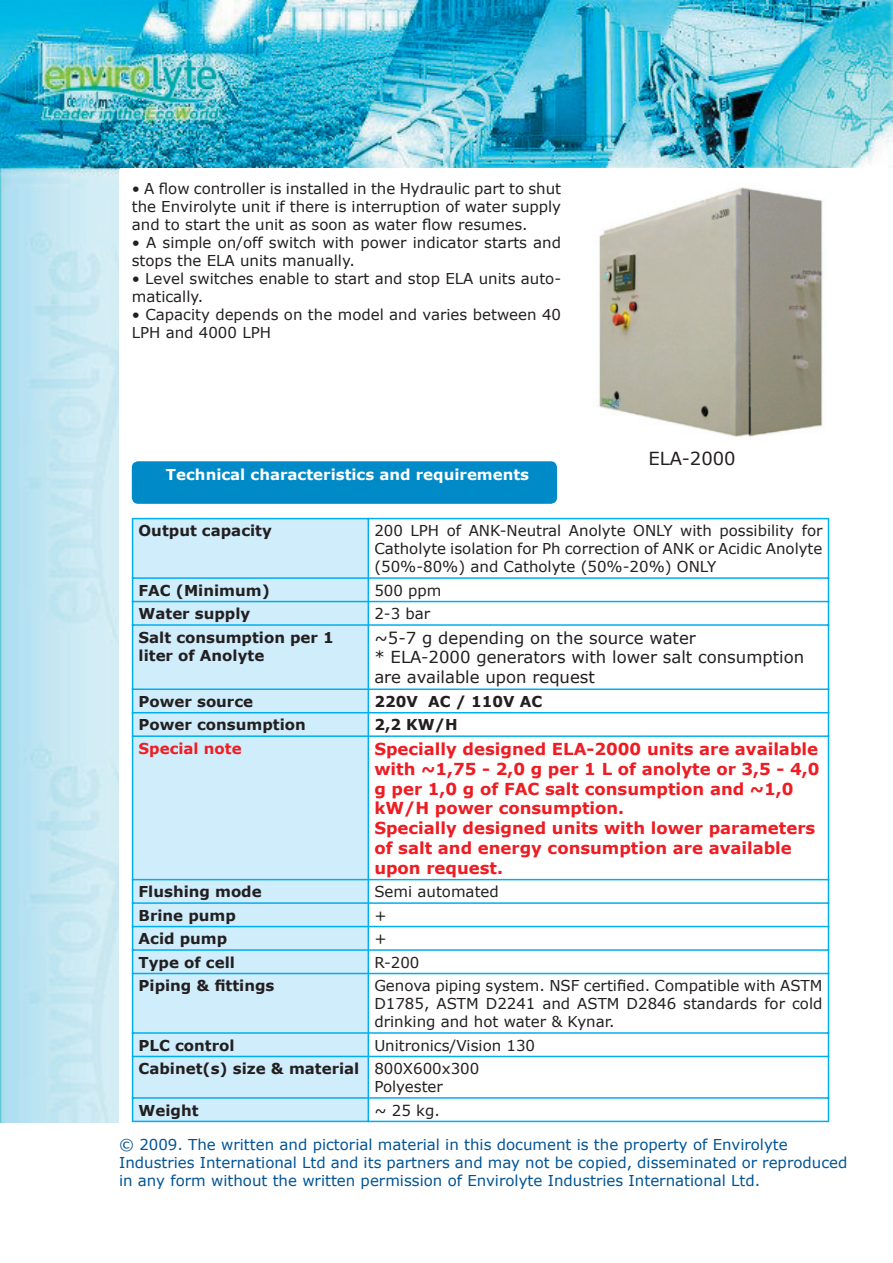
<style>
.page{position:relative;width:893px;height:1263px;background:#fff}
.page>*{position:absolute;margin:0;border:0;box-sizing:border-box;transform-origin:0 0}
.t1{font:18px "Verdana";color:#231f20}
.t2{font:700 16.5px/19.8px "Verdana";color:#ee1d23}
.t3{font:16.5px/19.8px "Verdana";color:#231f20}
.t4{font:15px/18px "Verdana";color:#231f20}
.t5{font:15px/18px "Verdana";color:#005495}
.t6{font:700 15px/18px "Verdana";color:#231f20}
.t7{font:700 15px "Verdana";color:#fff}
.t8{font:700 15px "Verdana";color:#ee1d23}
.s1{font-weight:700}
</style>
<div class="page">
<img style="left:0;top:0;width:893px;height:1122px">
<div style="left:119px;top:169px;width:115px;height:957px;background:#fff"></div>
<div style="left:120px;top:169px;width:773px;height:34px;background:#fff"></div>
<img style="left:593px;top:187px;width:236px;height:252px">
<div style="left:133px;top:519px;width:235px;height:602px;background:#cfedfb"></div>
<div style="left:133px;top:736px;width:235px;height:144px;background:#cfedfb"></div>
<hr style="left:132px;top:518px;width:236px;height:1px;background:#00aeef">
<hr style="left:132px;top:519px;width:1px;height:58px;background:#00aeef">
<hr style="left:369px;top:518px;width:460px;height:1px;background:#00aeef">
<hr style="left:368px;top:518px;width:1px;height:59px;background:#00aeef">
<hr style="left:828px;top:519px;width:1px;height:58px;background:#00aeef">
<hr style="left:132px;top:577px;width:237px;height:2px;background:#00aeef">
<hr style="left:369px;top:577px;width:460px;height:2px;background:#00aeef">
<hr style="left:132px;top:601px;width:237px;height:1px;background:#00aeef">
<hr style="left:369px;top:601px;width:460px;height:1px;background:#00aeef">
<svg style="left:368px;top:579px;width:1px;height:45px"></svg>
<hr style="left:132px;top:624px;width:237px;height:2px;background:#00aeef">
<svg style="left:132px;top:579px;width:1px;height:45px"></svg>
<hr style="left:132px;top:626px;width:1px;height:62px;background:#00aeef">
<hr style="left:369px;top:624px;width:460px;height:2px;background:#00aeef">
<svg style="left:828px;top:579px;width:1px;height:45px"></svg>
<hr style="left:368px;top:626px;width:1px;height:62px;background:#00aeef">
<hr style="left:828px;top:626px;width:1px;height:62px;background:#00aeef">
<hr style="left:132px;top:688px;width:237px;height:2px;background:#00aeef">
<hr style="left:369px;top:688px;width:460px;height:2px;background:#00aeef">
<hr style="left:132px;top:712px;width:237px;height:1px;background:#00aeef">
<hr style="left:369px;top:712px;width:460px;height:1px;background:#00aeef">
<svg style="left:368px;top:690px;width:1px;height:45px"></svg>
<hr style="left:132px;top:735px;width:237px;height:2px;background:#00aeef">
<svg style="left:132px;top:690px;width:1px;height:45px"></svg>
<hr style="left:132px;top:737px;width:1px;height:142px;background:#00aeef">
<hr style="left:369px;top:735px;width:460px;height:2px;background:#00aeef">
<svg style="left:828px;top:690px;width:1px;height:45px"></svg>
<hr style="left:368px;top:737px;width:1px;height:142px;background:#00aeef">
<hr style="left:828px;top:737px;width:1px;height:142px;background:#00aeef">
<hr style="left:132px;top:879px;width:237px;height:1px;background:#00aeef">
<hr style="left:369px;top:879px;width:460px;height:1px;background:#00aeef">
<hr style="left:132px;top:902px;width:237px;height:2px;background:#00aeef">
<hr style="left:369px;top:902px;width:460px;height:2px;background:#00aeef">
<hr style="left:132px;top:926px;width:237px;height:1px;background:#00aeef">
<hr style="left:369px;top:926px;width:460px;height:1px;background:#00aeef">
<hr style="left:132px;top:949px;width:237px;height:2px;background:#00aeef">
<hr style="left:369px;top:949px;width:460px;height:2px;background:#00aeef">
<svg style="left:368px;top:880px;width:1px;height:93px"></svg>
<hr style="left:132px;top:973px;width:237px;height:1px;background:#00aeef">
<svg style="left:132px;top:880px;width:1px;height:93px"></svg>
<hr style="left:132px;top:974px;width:1px;height:58px;background:#00aeef">
<hr style="left:369px;top:973px;width:460px;height:1px;background:#00aeef">
<svg style="left:828px;top:880px;width:1px;height:93px"></svg>
<hr style="left:368px;top:974px;width:1px;height:58px;background:#00aeef">
<hr style="left:828px;top:974px;width:1px;height:58px;background:#00aeef">
<hr style="left:132px;top:1032px;width:237px;height:2px;background:#00aeef">
<hr style="left:369px;top:1032px;width:460px;height:2px;background:#00aeef">
<svg style="left:368px;top:1034px;width:1px;height:22px"></svg>
<hr style="left:132px;top:1056px;width:237px;height:1px;background:#00aeef">
<svg style="left:132px;top:1034px;width:1px;height:22px"></svg>
<hr style="left:132px;top:1057px;width:1px;height:40px;background:#00aeef">
<hr style="left:369px;top:1056px;width:460px;height:1px;background:#00aeef">
<svg style="left:828px;top:1034px;width:1px;height:22px"></svg>
<hr style="left:368px;top:1057px;width:1px;height:40px;background:#00aeef">
<hr style="left:828px;top:1057px;width:1px;height:40px;background:#00aeef">
<hr style="left:132px;top:1097px;width:237px;height:2px;background:#00aeef">
<svg style="left:132px;top:1099px;width:1px;height:22px"></svg>
<hr style="left:369px;top:1097px;width:460px;height:2px;background:#00aeef">
<svg style="left:368px;top:1099px;width:1px;height:23px"></svg>
<svg style="left:828px;top:1099px;width:1px;height:22px"></svg>
<hr style="left:132px;top:1121px;width:236px;height:1px;background:#00aeef">
<hr style="left:369px;top:1121px;width:460px;height:1px;background:#00aeef">
<div style="left:132px;top:461px;width:425px;height:43px;background:#008ac8"></div>
<p class="t4" style="left:132px;top:180px;width:431px;text-align:justify">• A flow controller is installed in the Hydraulic part to shut the Envirolyte unit if there is interruption of water supply and to start the unit as soon as water flow resumes.</p>
<p class="t4" style="left:132px;top:234px;width:431px">• A simple on/off switch with power indicator starts and stops the ELA units manually.</p>
<p class="t4" style="left:132px;top:270px;width:431px">• Level switches enable to start and stop ELA units auto&shy;matically.</p>
<p class="t4" style="left:132px;top:306px;width:431px">• Capacity depends on the model and varies between 40<br>LPH and 4000 LPH</p>
<p class="t7" style="left:166px;top:465px;width:365px">Technical characteristics and requirements</p>
<p class="t1" style="left:648px;top:447px;width:89px">ELA-2000</p>
<p class="t6" style="left:139px;top:522px;width:135px">Output capacity</p>
<p class="t4" style="left:374px;top:522px;width:450px;text-align:justify">200 LPH of ANK-Neutral Anolyte ONLY with possibility for Catholyte isolation for Ph correction of ANK or Acidic Anolyte (50%-80%) and Catholyte (50%-20%) ONLY</p>
<p class="t6" style="left:139px;top:581px;width:133px">FAC (Minimum)</p>
<p class="t4" style="left:374px;top:581px;width:69px">500 ppm</p>
<p class="t6" style="left:139px;top:605px;width:113px">Water supply</p>
<p class="t4" style="left:374px;top:605px;width:57px">2-3 bar</p>
<p class="t6" style="left:139px;top:628px;width:197px">Salt consumption per 1 liter of Anolyte</p>
<p class="t3" style="left:374px;top:628px;width:431px">~5-7 g depending on the source water<br>* ELA-2000 generators with lower salt consumption are available upon request</p>
<p class="t6" style="left:139px;top:692px;width:116px">Power source</p>
<p class="t6" style="left:374px;top:692px;width:169px">220V AC / 110V AC</p>
<p class="t6" style="left:139px;top:716px;width:169px">Power consumption</p>
<p class="t6" style="left:374px;top:716px;width:85px">2,2 KW/H</p>
<p class="t8" style="left:139px;top:738px;width:105px">Special note</p>
<p class="t2" style="left:374px;top:739px;width:447px">Specially designed ELA-2000 units are available with ~1,75 - 2,0 g per 1 L of anolyte or 3,5 - 4,0 g per 1,0 g of FAC salt consumption and ~1,0 kW/H power consumption.<br>Specially designed units with lower parameters of salt and energy consumption are available upon request.</p>
<p class="t6" style="left:139px;top:883px;width:125px">Flushing mode</p>
<p class="t4" style="left:374px;top:883px;width:126px">Semi automated</p>
<p class="t6" style="left:139px;top:906px;width:99px">Brine pump</p>
<p class="t4" style="left:374px;top:906px;width:14px">+</p>
<p class="t6" style="left:139px;top:930px;width:90px">Acid pump</p>
<p class="t4" style="left:374px;top:930px;width:14px">+</p>
<p class="t6" style="left:139px;top:953px;width:98px">Type of cell</p>
<p class="t4" style="left:374px;top:953px;width:47px">R-200</p>
<p class="t6" style="left:139px;top:977px;width:137px">Piping &amp; fittings</p>
<p class="t4" style="left:374px;top:977px;width:450px;text-align:justify">Genova piping system. NSF certified. Compatible with ASTM D1785, ASTM D2241 and ASTM D2846 standards for cold drinking and hot water &amp; Kynar.</p>
<p class="t6" style="left:139px;top:1036px;width:98px">PLC control</p>
<p class="t4" style="left:139px;top:1034px;width:398px;line-height:23.5px;text-indent:236px">Unitronics/Vision 130<br><span class="s1">Cabinet(s) size &amp; material</span> 800X600x300</p>
<p class="t4" style="left:374px;top:1078px;width:70px">Polyester</p>
<p class="t6" style="left:139px;top:1101px;width:62px">Weight</p>
<p class="t4" style="left:374px;top:1101px;width:67px">~ 25 kg.</p>
<p class="t5" style="left:119px;top:1135px;width:730px">© 2009. The written and pictorial material in this document is the property of Envirolyte<br>Industries International Ltd and its partners and may not be copied, disseminated or reproduced in any form without the written permission of Envirolyte Industries International Ltd.</p>
</div>
